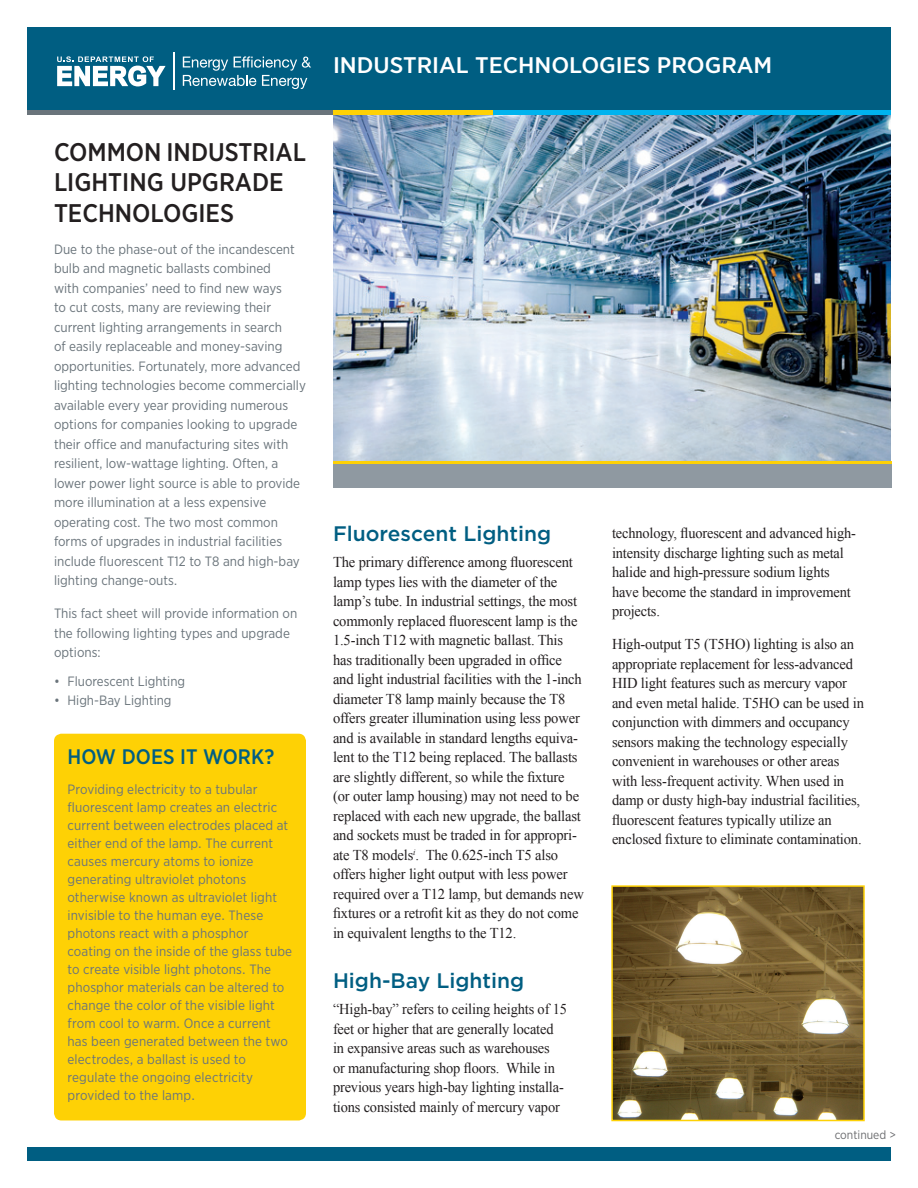
<style>
.page{position:relative;width:918px;height:1188px;background:#fff}
.page>*{position:absolute;margin:0;border:0;box-sizing:border-box;transform-origin:0 0}
.program_name{font:500 25.5px/30.6px "Gotham Narrow";color:#231f20}
.program_name-2{font:500 22.65px "Gotham Narrow";color:#fff;scale:1.1 1}
.subhead_1{font:500 21px "Gotham";color:#005e82}
.sidebar_text{font:500 21px "Gotham Narrow";letter-spacing:.005em;color:#005e82}
.body_text{font:15px/19.5px "Times New Roman";letter-spacing:-.01em;color:#231f20}
.body_text-2{font:15px/19.5px "Times New Roman";letter-spacing:-.01em;color:#231f20;scale:.96 1}
.intro_statement{font:13.5px/19.5px "Gotham Narrow";color:#6a747b}
.sidebar_text-2{font:13.5px/18px "Gotham Narrow";letter-spacing:.01em;color:#6a747b}
.continued{font:12px "Gotham Narrow";color:#6c6d70}
</style>
<div class="page">
<div style="left:27px;top:1148px;width:864px;height:13px;background:#005e82"></div>
<div style="left:54px;top:734px;width:252px;height:386px;background:#fed105;border-radius:8px"></div>
<img style="left:333px;top:115px;width:558px;height:347px">
<div style="left:333px;top:463px;width:558px;height:24px;background:#8f99a1"></div>
<hr style="left:333px;top:462px;width:558px;height:2px;background:#fed105">
<div style="left:27px;top:27px;width:864px;height:84px;background:#005e82"></div>
<div style="left:27px;top:110px;width:311px;height:5px;background:#6a747b"></div>
<div style="left:333px;top:110px;width:161px;height:5px;background:#fed105"></div>
<div style="left:494px;top:110px;width:397px;height:5px;background:#00b3ee"></div>
<svg style="left:57px;top:56px;width:109px;height:30px"></svg>
<hr style="left:174px;top:53px;width:1px;height:37px;background:#fff">
<svg style="left:183px;top:56px;width:128px;height:33px"></svg>
<img style="left:614px;top:888px;width:248px;height:230px">
<div style="left:611px;top:885px;width:254px;height:236px;border:2px solid #fed105"></div>
<p class="program_name-2" style="left:333px;top:50px;width:401px">INDUSTRIAL TECHNOLOGIES PROGRAM</p>
<p class="program_name" style="left:54px;top:136px;width:253px">COMMON INDUSTRIAL<br>LIGHTING UPGRADE<br>TECHNOLOGIES</p>
<p class="intro_statement" style="left:54px;top:239px;width:254px">Due to the phase-out of the incandescent bulb and magnetic ballasts combined<br>with companies’ need to find new ways<br>to cut costs, many are reviewing their current lighting arrangements in search<br>of easily replaceable and money-saving opportunities. Fortunately, more advanced lighting technologies become commercially available every year providing numerous options for companies looking to upgrade their office and manufacturing sites with resilient, low-wattage lighting. Often, a lower power light source is able to provide more illumination at a less expensive operating cost. The two most common forms of upgrades in industrial facilities include fluorescent T12 to T8 and high-bay lighting change-outs.</p>
<p class="intro_statement" style="left:54px;top:604px;width:245px">This fact sheet will provide information on the following lighting types and upgrade options:</p>
<p class="intro_statement" style="left:54px;top:671px;width:133px">• Fluorescent Lighting</p>
<p class="intro_statement" style="left:54px;top:691px;width:119px">• High-Bay Lighting</p>
<p class="sidebar_text" style="left:68px;top:743px;width:208px">HOW DOES IT WORK?</p>
<p class="sidebar_text-2" style="left:68px;top:780px;width:226px">Providing electricity to a tubular fluorescent lamp creates an electric current between electrodes placed at either end of the lamp. The current causes mercury atoms to ionize generating ultraviolet photons otherwise known as ultraviolet light invisible to the human eye. These photons react with a phosphor coating on the inside of the glass tube to create visible light photons. The phosphor materials can be altered to change the color of the visible light from cool to warm. Once a current has been generated between the two electrodes, a ballast is used to regulate the ongoing electricity provided to the lamp.</p>
<p class="subhead_1" style="left:333px;top:520px;width:220px">Fluorescent Lighting</p>
<p class="body_text" style="left:333px;top:552px;width:252px">The primary difference among fluorescent lamp types lies with the diameter of the lamp’s tube. In industrial settings, the most commonly replaced fluorescent lamp is the 1.5-inch T12 with magnetic ballast. This has traditionally been upgraded in office and light industrial facilities with the 1-inch diameter T8 lamp mainly because the T8 offers greater illumination using less power and is available in standard lengths equiva&shy;lent to the T12 being replaced. The ballasts are slightly different, so while the fixture (or outer lamp housing) may not need to be replaced with each new upgrade, the ballast and sockets must be traded in for appropri&shy;ate T8 models<sup>i</sup>. The 0.625-inch T5 also offers higher light output with less power required over a T12 lamp, but demands new fixtures or a retrofit kit as they do not come in equivalent lengths to the T12.</p>
<p class="subhead_1" style="left:333px;top:967px;width:193px">High-Bay Lighting</p>
<p class="body_text-2" style="left:333px;top:999px;width:245px">“High-bay” refers to ceiling heights of 15 feet or higher that are generally located in expansive areas such as warehouses<br>or manufacturing shop floors. While in previous years high-bay lighting installa&shy;tions consisted mainly of mercury vapor</p>
<p class="body_text-2" style="left:612px;top:523px;width:256px">technology, fluorescent and advanced high&shy;intensity discharge lighting such as metal halide and high-pressure sodium lights have become the standard in improvement projects.</p>
<p class="body_text" style="left:612px;top:634px;width:253px">High-output T5 (T5HO) lighting is also an appropriate replacement for less-advanced HID light features such as mercury vapor and even metal halide. T5HO can be used in conjunction with dimmers and occupancy sensors making the technology especially convenient in warehouses or other areas with less-frequent activity. When used in damp or dusty high-bay industrial facilities, fluorescent features typically utilize an enclosed fixture to eliminate contamination.</p>
<p class="continued" style="left:835px;top:1128px;width:63px">continued &gt;</p>
</div>
